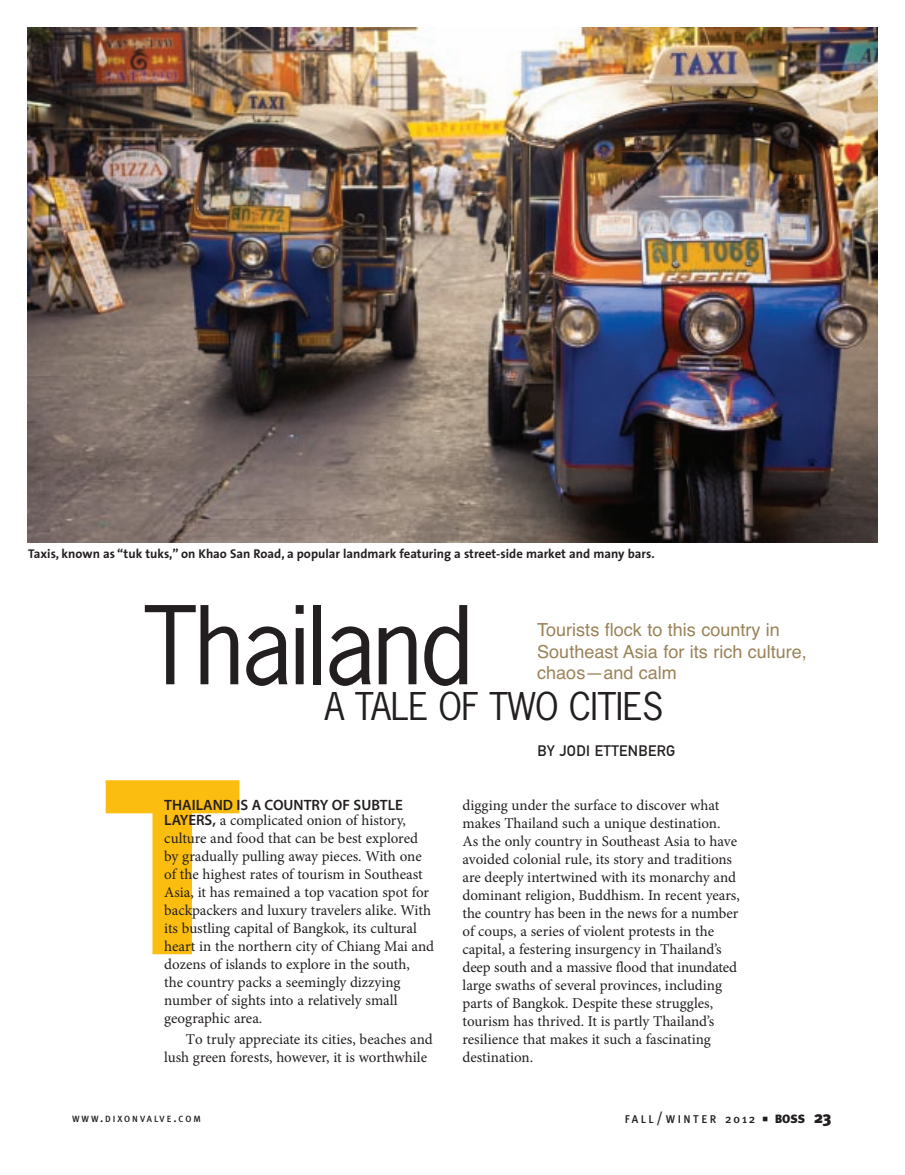
<style>
.page{position:relative;width:905px;height:1175px;background:#fff}
.page>*{position:absolute;margin:0;border:0;box-sizing:border-box;transform-origin:0 0}
.t1{font:700 258px "Myriad Pro";color:#fbbe10}
.t2{font:101.7px "News Gothic";letter-spacing:-.03em;color:#231f20}
.t3{font:36px "News Gothic";letter-spacing:-.015em;color:#231f20}
.t4{font:18px/21.6px "Helvetica";color:#9a8359}
.t5{font:15px/18px "Minion Pro";letter-spacing:-.005em;color:#231f20}
.t6{font:600 15px "Myriad Pro";color:#231f20}
.t7{font:15px "DIN Mittelschrift";letter-spacing:.025em;color:#231f20}
.t8{font:700 12.75px "The Sans";color:#231f20}
.t9{font:900 12px "Meta Plus";color:#231f20}
.t10{font:500 11.25px "Meta Plus";letter-spacing:.22em;color:#231f20}
.t11{font:500 9px "Meta Plus";letter-spacing:.215em;color:#231f20}
.s1{font-family:"Myriad Pro";font-weight:600}
.s2{font-size:12px}
.s3{font-size:15px}
.s4{font-size:16.5px}
</style>
<div class="page">
<img style="left:27px;top:27px;width:851px;height:515px">
<p class="t8" style="left:28px;top:549px;width:628px">Taxis, known as “tuk tuks,” on Khao San Road, a popular landmark featuring a street-side market and many bars.</p>
<h2 class="t2" style="left:143px;top:589px;width:332px">Thailand</h2>
<h3 class="t3" style="left:324px;top:687px;width:340px">A TALE OF TWO CITIES</h3>
<p class="t7" style="left:537px;top:745px;width:139px">BY JODI ETTENBERG</p>
<p class="t4" style="left:537px;top:619px;width:271px">Tourists flock to this country in<br>Southeast Asia for its rich culture, chaos—and calm</p>
<h1 class="t1" style="left:102px;top:770px;width:143px">T</h1>
<p class="t6" style="left:164px;top:799px;width:240px">THAILAND IS A COUNTRY OF SUBTLE</p>
<p class="t5" style="left:164px;top:813px;width:271px"><span class="s1">LAYERS,</span> a complicated onion of history, culture and food that can be best explored by gradually pulling away pieces. With one of the highest rates of tourism in Southeast Asia, it has remained a top vacation spot for backpackers and luxury travelers alike. With its bustling capital of Bangkok, its cultural heart in the northern city of Chiang Mai and dozens of islands to explore in the south,<br>the country packs a seemingly dizzying number of sights into a relatively small geographic area.</p>
<p class="t5" style="left:164px;top:1032px;width:270px;text-indent:22px">To truly appreciate its cities, beaches and lush green forests, however, it is worthwhile</p>
<p class="t11" style="left:72px;top:1113px;width:130px">WWW<span class="s2">.</span>DIXONVALVE<span class="s2">.</span>COM</p>
<p class="t5" style="left:462px;top:798px;width:279px">digging under the surface to discover what makes Thailand such a unique destination.<br>As the only country in Southeast Asia to have avoided colonial rule, its story and traditions are deeply intertwined with its monarchy and dominant religion, Buddhism. In recent years, the country has been in the news for a number of coups, a series of violent protests in the capital, a festering insurgency in Thailand’s deep south and a massive flood that inundated large swaths of several provinces, including parts of Bangkok. Despite these struggles, tourism has thrived. It is partly Thailand’s resilience that makes it such a fascinating destination.</p>
<p class="t10" style="left:624px;top:1112px;width:132px">FALL<span class="s3">/</span>WINTER <span class="s2">2012</span></p>
<p class="t9" style="left:774px;top:1111px;width:58px">BOSS <span class="s4">23</span></p>
</div>
